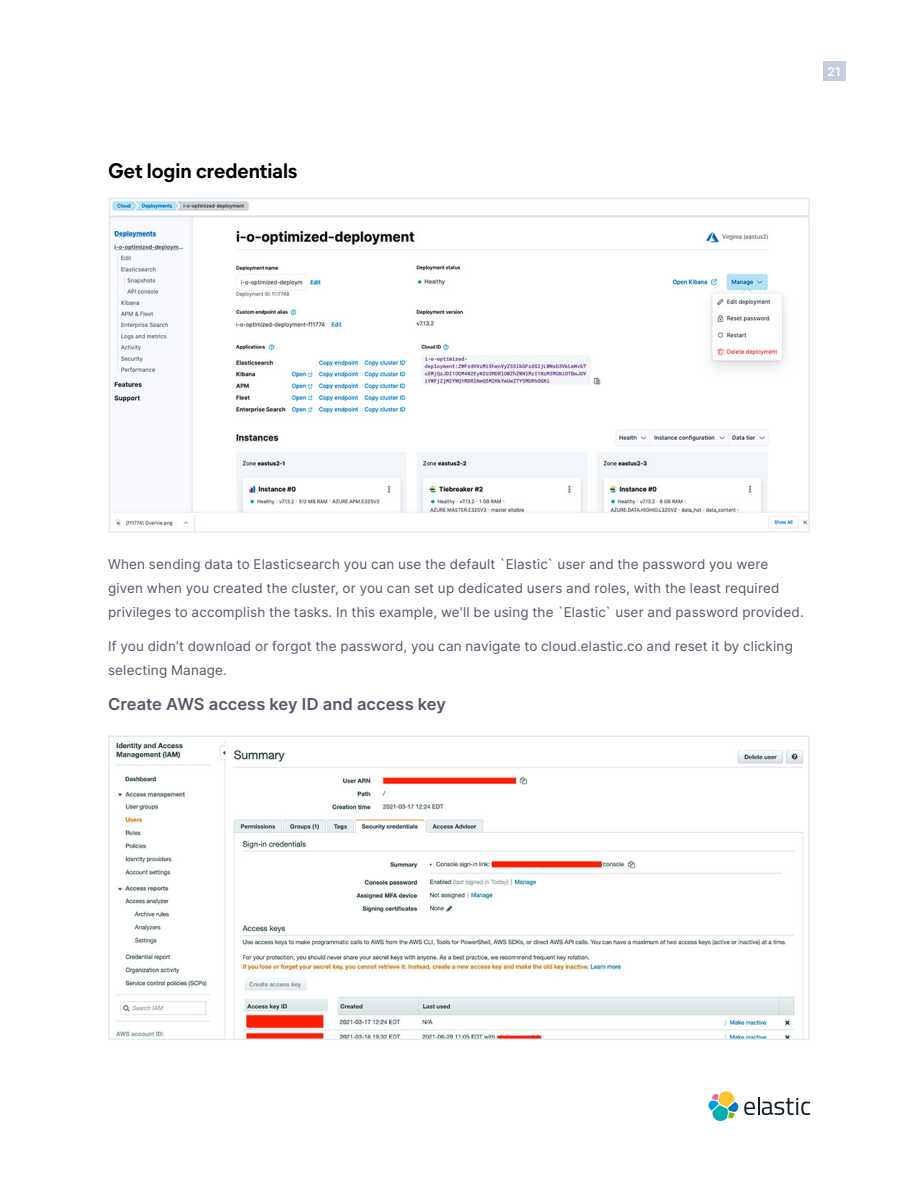
<style>
.page{position:relative;width:918px;height:1188px;background:#fff}
.page>*{position:absolute;margin:0;border:0;box-sizing:border-box;transform-origin:0 0}
.Appendix_-_H2{font:700 21px "Mier B";letter-spacing:-.005em;color:#000}
.Appendix_-_H3{font:600 16.5px "Inter";letter-spacing:.005em;color:#535966}
.Appendix_-_Body{font:13.5px/24px "Inter";letter-spacing:.01em;color:#535966}
.t1{font:600 12px "Inter";color:#fff}
</style>
<div class="page">
<div style="left:823px;top:61px;width:22px;height:20px;background:#c5cede"></div>
<svg style="left:708px;top:1091px;width:102px;height:30px"></svg>
<img style="left:112px;top:201px;width:695px;height:329px">
<div style="left:109px;top:198px;width:701px;height:335px;border:2px solid #e3ebf2"></div>
<img style="left:116px;top:741px;width:688px;height:296px">
<div style="left:108px;top:735px;width:702px;height:305px;border:2px solid #e3ebf2"></div>
<p class="Appendix_-_H2" style="left:108px;top:155px;width:191px">Get login credentials</p>
<p class="t1" style="left:828px;top:63px;width:15px">21</p>
<p class="Appendix_-_Body" style="left:108px;top:551px;width:697px">When sending data to Elasticsearch you can use the default `Elastic` user and the password you were given when you created the cluster, or you can set up dedicated users and roles, with the least required privileges to accomplish the tasks. In this example, we'll be using the `Elastic` user and password provided.</p>
<p class="Appendix_-_Body" style="left:108px;top:634px;width:686px">If you didn’t download or forgot the password, you can navigate to cloud.elastic.co and reset it by clicking selecting Manage.</p>
<p class="Appendix_-_H3" style="left:108px;top:692px;width:339px">Create AWS access key ID and access key</p>
</div>
